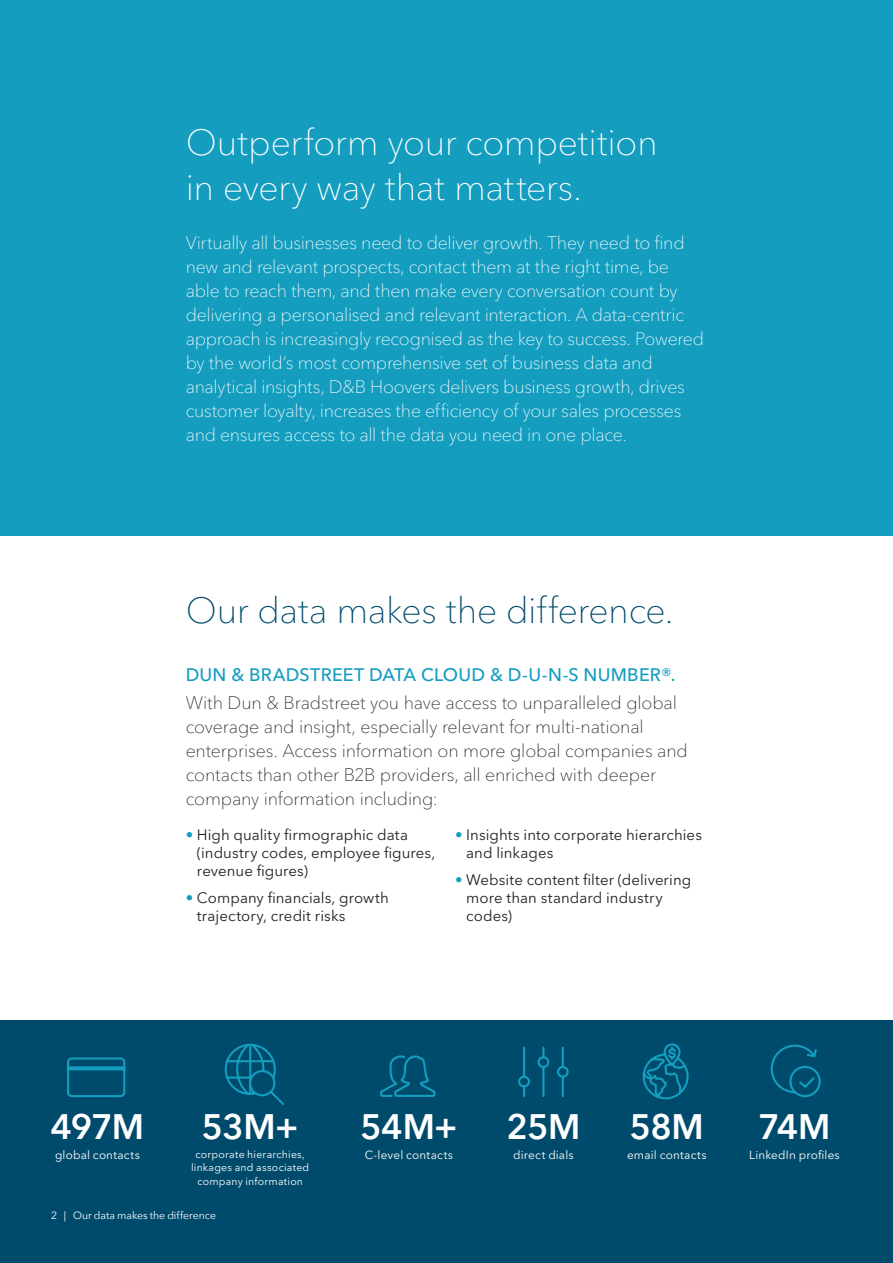
<style>
.page{position:relative;width:893px;height:1263px;background:#fff}
.page>*{position:absolute;margin:0;border:0;box-sizing:border-box;transform-origin:0 0}
.t1{font:100 36px/45px "Avenir Next LT Pro";letter-spacing:-.01em;color:#fff}
.t2{font:100 36px "Avenir Next LT Pro";letter-spacing:-.015em;color:#004b6c}
.t3{font:600 35.1px "Avenir Next LT Pro";letter-spacing:-.015em;color:#fff}
.t4{font:100 18px/24px "Avenir Next LT Pro";letter-spacing:-.015em;color:#fff}
.t5{font:100 18px/24px "Avenir Next LT Pro";letter-spacing:-.01em;color:#231f20}
.t6{font:500 18px "Avenir Next LT Pro";letter-spacing:.01em;color:#149dbf}
.t7{font:15px/18px "Avenir Next LT Pro";letter-spacing:.005em;color:#231f20}
.t8{font:11.7px "Avenir Next LT Pro";letter-spacing:.015em;color:#fff}
.t9{font:10.5px/13.5px "Avenir Next LT Pro";letter-spacing:.02em;color:#fff;text-align:center}
.t10{font:10.5px "Avenir Next";letter-spacing:-.005em;color:#fff}
.s1{color:#149dbf}
</style>
<div class="page">
<div style="left:0;top:1020px;width:893px;height:243px;background:#004b6c"></div>
<svg style="left:67px;top:1057px;width:59px;height:41px"></svg>
<svg style="left:224px;top:1043px;width:60px;height:62px"></svg>
<svg style="left:380px;top:1055px;width:56px;height:42px"></svg>
<svg style="left:518px;top:1046px;width:51px;height:51px"></svg>
<svg style="left:642px;top:1043px;width:47px;height:57px"></svg>
<svg style="left:770px;top:1044px;width:51px;height:54px"></svg>
<div style="left:0;top:0;width:893px;height:536px;background:#149dbf"></div>
<h1 class="t1" style="left:186px;top:120px;width:473px">Outperform your competition in every way that matters.</h1>
<p class="t4" style="left:186px;top:231px;width:520px">Virtually all businesses need to deliver growth. They need to find new and relevant prospects, contact them at the right time, be able to reach them, and then make every conversation count by delivering a personalised and relevant interaction. A data-centric approach is increasingly recognised as the key to success. Powered by the world’s most comprehensive set of business data and analytical insights, D&amp;B Hoovers delivers business growth, drives customer loyalty, increases the efficiency of your sales processes and ensures access to all the data you need in one place.</p>
<h1 class="t2" style="left:186px;top:589px;width:489px">Our data makes the difference.</h1>
<p class="t6" style="left:186px;top:663px;width:491px">DUN &amp; BRADSTREET DATA CLOUD &amp; D-U-N-S NUMBER®.</p>
<p class="t5" style="left:186px;top:691px;width:504px">With Dun &amp; Bradstreet you have access to unparalleled global coverage and insight, especially relevant for multi-national enterprises. Access information on more global companies and contacts than other B2B providers, all enriched with deeper company information including:</p>
<p class="t7" style="left:197px;top:826px;width:240px;text-indent:-11px"><span class="s1">•</span> High quality firmographic data (industry codes, employee figures, revenue figures)</p>
<p class="t7" style="left:197px;top:888px;width:193px;text-indent:-11px"><span class="s1">•</span> Company financials, growth trajectory, credit risks</p>
<p class="t7" style="left:466px;top:826px;width:237px;text-indent:-11px"><span class="s1">•</span> Insights into corporate hierarchies and linkages</p>
<p class="t7" style="left:466px;top:870px;width:227px;text-indent:-11px"><span class="s1">•</span> Website content filter (delivering more than standard industry codes)</p>
<h2 class="t3" style="left:51px;top:1105px;width:95px">497M</h2>
<h2 class="t3" style="left:202px;top:1105px;width:98px">53M+</h2>
<h2 class="t3" style="left:360px;top:1105px;width:99px">54M+</h2>
<h2 class="t3" style="left:506px;top:1105px;width:75px">25M</h2>
<h2 class="t3" style="left:630px;top:1105px;width:76px">58M</h2>
<h2 class="t3" style="left:758px;top:1105px;width:73px">74M</h2>
<p class="t8" style="left:55px;top:1147px;width:86px">global contacts</p>
<p class="t9" style="left:191px;top:1147px;width:120px">corporate hierarchies, linkages and associated company information</p>
<p class="t8" style="left:365px;top:1147px;width:90px">C-level contacts</p>
<p class="t8" style="left:513px;top:1147px;width:62px">direct dials</p>
<p class="t8" style="left:627px;top:1147px;width:81px">email contacts</p>
<p class="t8" style="left:749px;top:1147px;width:92px">LinkedIn profiles</p>
<p class="t10" style="left:51px;top:1207px;width:167px">2 | Our data makes the difference</p>
</div>
